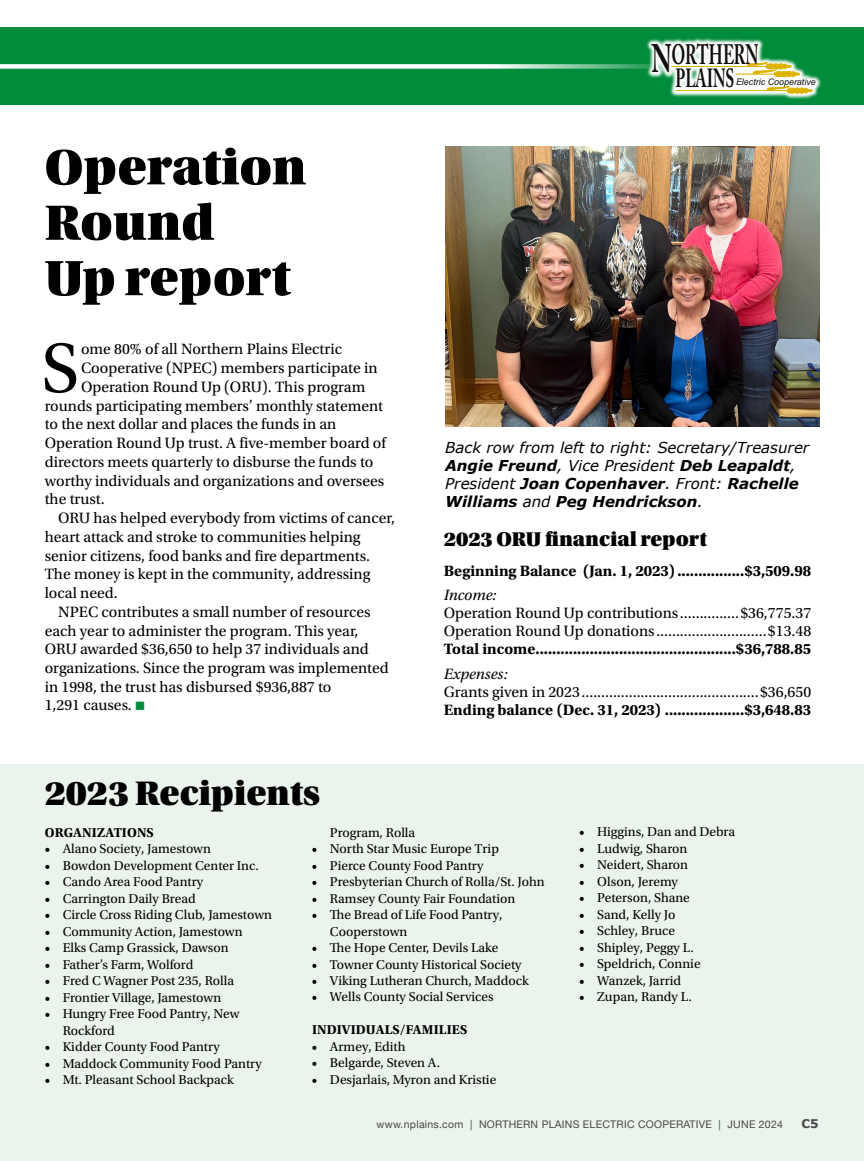
<style>
.page{position:relative;width:864px;height:1161px;background:#fff}
.page>*{position:absolute;margin:0;border:0;box-sizing:border-box;transform-origin:0 0}
.t1{font:73.2px "Utopia Std";color:#000}
.t2{font:52.35px/55.3px "Utopia Std Black Headline";color:#000}
.t3{font:36px "Utopia Std Black Headline";color:#000}
.t4{font:700 27.9px "Adobe Caslon Pro";letter-spacing:-.005em;color:#11100e;scale:.58 1}
.t5{font:700 26.1px "Adobe Caslon Pro";color:#11100e;scale:.59 1}
.t6{font:21px "Utopia Std Black Headline";color:#000}
.t7{font:15.75px/18px "Utopia Std";color:#000}
.t8{font:700 15.75px "Utopia Std";color:#000}
.t9{font:italic 15.75px "Utopia Std";color:#000}
.t10{font:italic 15px/18px "Verdana";color:#000}
.t11{font:13.5px/16.5px "Utopia Std";color:#000}
.t12{font:700 13.5px "Utopia Std";letter-spacing:.01em;color:#000}
.t13{font:700 12px "Verdana";color:#474747}
.t14{font:10.5px "Helvetica Neue";letter-spacing:.025em;color:#474747}
.t15{font:italic 9.15px "Arial Narrow";color:#11100e;scale:1.19 1}
.s1{color:#008c3b}
.s2{font-size:39.6px}
.s3{font-weight:700}
</style>
<div class="page">
<div style="left:0;top:764px;width:864px;height:397px;background:#ebf4ec"></div>
<img style="left:446px;top:146px;width:374px;height:281px">
<div style="left:0;top:28px;width:864px;height:77px;background:#008c3b"></div>
<svg style="left:0;top:64px;width:646px;height:5px;background:#cee9d9"></svg>
<svg style="left:646px;top:38px;width:175px;height:61px"></svg>
<hr style="left:671px;top:66px;width:96px;height:1px;background:#ddb300">
<hr style="left:736px;top:74px;width:40px;height:1px;background:#ddb300">
<hr style="left:675px;top:90px;width:114px;height:1px;background:#ddb300">
<svg style="left:746px;top:62px;width:54px;height:15px"></svg>
<svg style="left:766px;top:86px;width:47px;height:8px"></svg>
<h2 class="t2" style="left:45px;top:141px;width:263px">Operation<br>Round<br>Up report</h2>
<h1 class="t1" style="left:41px;top:329px;width:39px">S</h1>
<p class="t7" style="left:81px;top:341px;width:263px">ome 80% of all Northern Plains Electric</p>
<p class="t7" style="left:81px;top:359px;width:298px">Cooperative (NPEC) members participate in</p>
<p class="t7" style="left:81px;top:378px;width:286px">Operation Round Up (ORU). This program</p>
<p class="t7" style="left:45px;top:397px;width:340px">rounds participating members’ monthly statement</p>
<p class="t7" style="left:45px;top:416px;width:293px">to the next dollar and places the funds in an</p>
<p class="t7" style="left:45px;top:434px;width:343px">Operation Round Up trust. A five-member board of</p>
<p class="t7" style="left:45px;top:453px;width:330px">directors meets quarterly to disburse the funds to</p>
<p class="t7" style="left:45px;top:472px;width:341px">worthy individuals and organizations and oversees</p>
<p class="t7" style="left:45px;top:490px;width:61px">the trust.</p>
<p class="t7" style="left:58px;top:509px;width:338px">ORU has helped everybody from victims of cancer,</p>
<p class="t7" style="left:45px;top:528px;width:317px">heart attack and stroke to communities helping</p>
<p class="t7" style="left:45px;top:547px;width:327px">senior citizens, food banks and fire departments.</p>
<p class="t7" style="left:45px;top:565px;width:327px">The money is kept in the community, addressing</p>
<p class="t7" style="left:45px;top:584px;width:75px">local need.</p>
<p class="t7" style="left:58px;top:603px;width:314px">NPEC contributes a small number of resources</p>
<p class="t7" style="left:45px;top:622px;width:315px">each year to administer the program. This year,</p>
<p class="t7" style="left:45px;top:640px;width:326px">ORU awarded $36,650 to help 37 individuals and</p>
<p class="t7" style="left:45px;top:659px;width:346px">organizations. Since the program was implemented</p>
<p class="t7" style="left:45px;top:678px;width:288px">in 1998, the trust has disbursed $936,887 to</p>
<p class="t7" style="left:45px;top:697px;width:102px">1,291 causes. <span class="s1">■</span></p>
<h3 class="t4" style="left:652px;top:38px;width:186px"><span class="s2">N</span>ORTHERN</h3>
<h3 class="t5" style="left:675px;top:63px;width:102px">PLAINS</h3>
<p class="t15" style="left:736px;top:76px;width:69px">Electric Cooperative</p>
<p class="t10" style="left:445px;top:438px;width:366px">Back row from left to right: Secretary/Treasurer <span class="s3">Angie Freund</span>, Vice President <span class="s3">Deb Leapaldt</span>, President <span class="s3">Joan Copenhaver</span>. Front: <span class="s3">Rachelle Williams</span> and <span class="s3">Peg Hendrickson</span>.</p>
<h3 class="t6" style="left:444px;top:528px;width:265px">2023 ORU financial report</h3>
<p class="t8" style="left:444px;top:561px;width:369px">Beginning Balance (Jan. 1, 2023) ................$3,509.98</p>
<p class="t9" style="left:444px;top:587px;width:54px">Income:</p>
<p class="t7" style="left:444px;top:605px;width:369px">Operation Round Up contributions...............$36,775.37<br>Operation Round Up donations............................$13.48</p>
<p class="t8" style="left:444px;top:640px;width:369px">Total income................................................$36,788.85</p>
<p class="t9" style="left:444px;top:666px;width:66px">Expenses:</p>
<p class="t7" style="left:444px;top:683px;width:369px">Grants given in 2023.............................................$36,650</p>
<p class="t8" style="left:444px;top:701px;width:369px">Ending balance (Dec. 31, 2023) ...................$3,648.83</p>
<h3 class="t3" style="left:45px;top:775px;width:277px">2023 Recipients</h3>
<p class="t12" style="left:45px;top:824px;width:111px">ORGANIZATIONS</p>
<p class="t11" style="left:45px;top:841px;width:168px">• Alano Society, Jamestown</p>
<p class="t11" style="left:45px;top:857px;width:216px">• Bowdon Development Center Inc.</p>
<p class="t11" style="left:45px;top:874px;width:160px">• Cando Area Food Pantry</p>
<p class="t11" style="left:45px;top:890px;width:153px">• Carrington Daily Bread</p>
<p class="t11" style="left:45px;top:907px;width:229px">• Circle Cross Riding Club, Jamestown</p>
<p class="t11" style="left:45px;top:923px;width:199px">• Community Action, Jamestown</p>
<p class="t11" style="left:45px;top:940px;width:186px">• Elks Camp Grassick, Dawson</p>
<p class="t11" style="left:45px;top:956px;width:150px">• Father’s Farm, Wolford</p>
<p class="t11" style="left:45px;top:973px;width:191px">• Fred C Wagner Post 235, Rolla</p>
<p class="t11" style="left:45px;top:989px;width:178px">• Frontier Village, Jamestown</p>
<p class="t11" style="left:63px;top:1006px;width:178px;text-indent:-18px">• Hungry Free Food Pantry, New<br>Rockford</p>
<p class="t11" style="left:45px;top:1039px;width:176px">• Kidder County Food Pantry</p>
<p class="t11" style="left:45px;top:1055px;width:219px">• Maddock Community Food Pantry</p>
<p class="t11" style="left:45px;top:1072px;width:191px">• Mt. Pleasant School Backpack</p>
<p class="t11" style="left:330px;top:824px;width:87px">Program, Rolla</p>
<p class="t11" style="left:312px;top:841px;width:189px">• North Star Music Europe Trip</p>
<p class="t11" style="left:312px;top:857px;width:173px">• Pierce County Food Pantry</p>
<p class="t11" style="left:312px;top:874px;width:234px">• Presbyterian Church of Rolla/St. John</p>
<p class="t11" style="left:312px;top:890px;width:205px">• Ramsey County Fair Foundation</p>
<p class="t11" style="left:330px;top:907px;width:174px;text-indent:-18px">• The Bread of Life Food Pantry,<br>Cooperstown</p>
<p class="t11" style="left:312px;top:940px;width:188px">• The Hope Center, Devils Lake</p>
<p class="t11" style="left:312px;top:956px;width:211px">• Towner County Historical Society</p>
<p class="t11" style="left:312px;top:973px;width:218px">• Viking Lutheran Church, Maddock</p>
<p class="t11" style="left:312px;top:989px;width:183px">• Wells County Social Services</p>
<p class="t12" style="left:312px;top:1022px;width:157px">INDIVIDUALS/FAMILIES</p>
<p class="t11" style="left:312px;top:1039px;width:95px">• Armey, Edith</p>
<p class="t11" style="left:312px;top:1055px;width:130px">• Belgarde, Steven A.</p>
<p class="t11" style="left:312px;top:1072px;width:186px">• Desjarlais, Myron and Kristie</p>
<p class="t11" style="left:579px;top:824px;width:157px">• Higgins, Dan and Debra</p>
<p class="t11" style="left:579px;top:841px;width:110px">• Ludwig, Sharon</p>
<p class="t11" style="left:579px;top:857px;width:110px">• Neidert, Sharon</p>
<p class="t11" style="left:579px;top:874px;width:100px">• Olson, Jeremy</p>
<p class="t11" style="left:579px;top:890px;width:112px">• Peterson, Shane</p>
<p class="t11" style="left:579px;top:907px;width:98px">• Sand, Kelly Jo</p>
<p class="t11" style="left:579px;top:923px;width:97px">• Schley, Bruce</p>
<p class="t11" style="left:579px;top:940px;width:116px">• Shipley, Peggy L.</p>
<p class="t11" style="left:579px;top:956px;width:123px">• Speldrich, Connie</p>
<p class="t11" style="left:579px;top:973px;width:103px">• Wanzek, Jarrid</p>
<p class="t11" style="left:579px;top:989px;width:114px">• Zupan, Randy L.</p>
<p class="t14" style="left:377px;top:1116px;width:408px">www.nplains.com | NORTHERN PLAINS ELECTRIC COOPERATIVE | JUNE 2024</p>
<p class="t13" style="left:801px;top:1115px;width:19px">C5</p>
</div>
